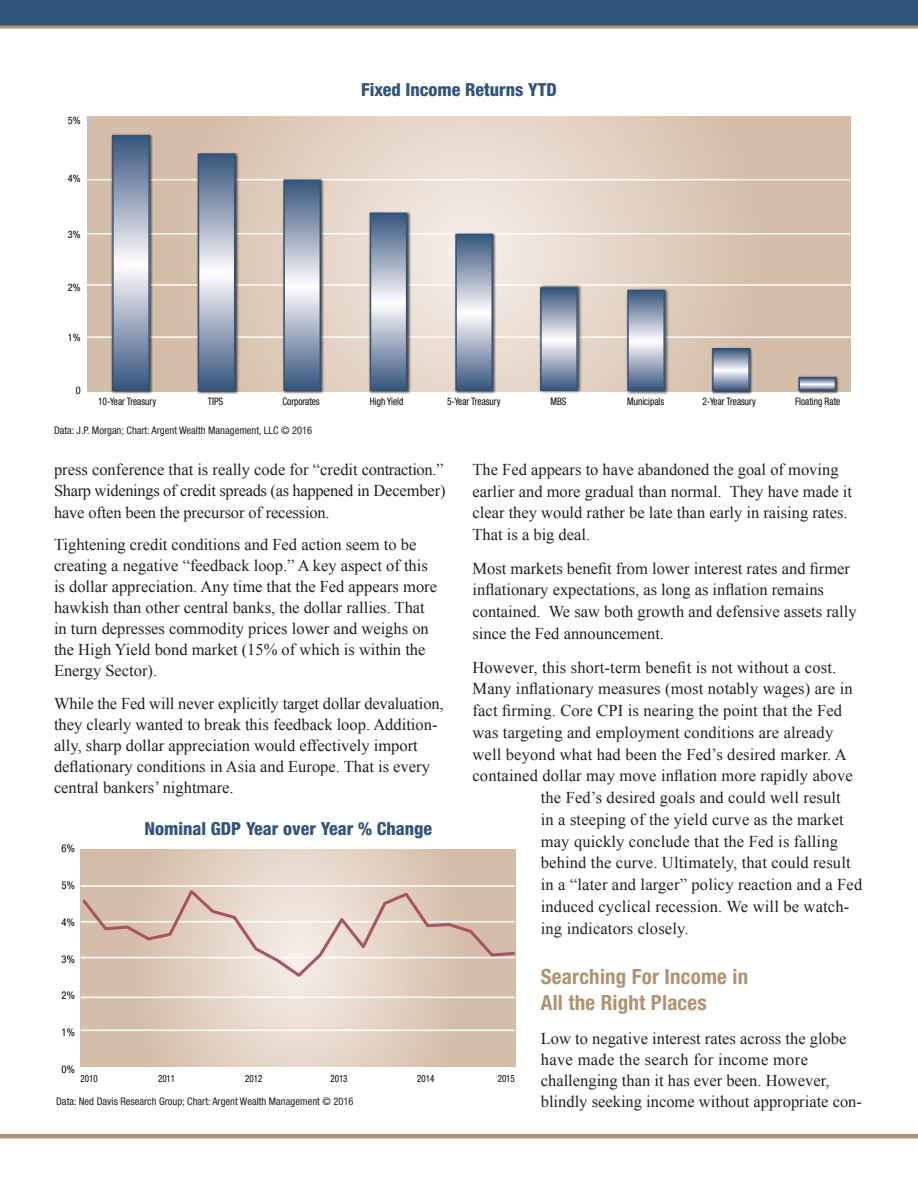
<style>
.page{position:relative;width:918px;height:1188px;background:#fff}
.page>*{position:absolute;margin:0;border:0;box-sizing:border-box;transform-origin:0 0}
.Subhead{font:700 condensed 21px/25.5px "Helvetica Neue";letter-spacing:.01em;color:#b2926e}
.Body_text{font:800 condensed 18px "Helvetica Neue";color:#30557c}
.Body_text-2{font:16.5px/21px "Times New Roman";color:#231f20}
.t1{font:condensed 10.65px "Helvetica Neue";color:#040503}
.Body_text-3{font:condensed 10.5px "Helvetica Neue";color:#231f20}
.t2{font:condensed 10.35px "Helvetica Neue";color:#040503;scale:.9 1}
.t3{font:condensed 10.35px "Helvetica Neue";color:#040503}
.t4{font:condensed 9.9px "Helvetica Neue";color:#040503;scale:.9 1}
</style>
<div class="page">
<hr style="left:0;top:1134px;width:918px;height:4px;background:#b2926e">
<div style="left:0;top:0;width:918px;height:27px;background:#30557c"></div>
<hr style="left:0;top:25px;width:918px;height:3px;background:#b2926e">
<svg style="left:88px;top:117px;width:763px;height:274px;background:#dfcdbc"></svg>
<hr style="left:87px;top:179px;width:763px;height:1px;background:#fff">
<hr style="left:87px;top:233px;width:763px;height:1px;background:#fff">
<hr style="left:87px;top:284px;width:764px;height:2px;background:#fff">
<hr style="left:87px;top:336px;width:764px;height:2px;background:#fff">
<img style="left:110px;top:133px;width:45px;height:261px">
<svg style="left:112px;top:135px;width:38px;height:256px;background:#90a0b7"></svg>
<img style="left:367px;top:210px;width:45px;height:184px">
<svg style="left:370px;top:213px;width:37px;height:178px;background:#92a1b8"></svg>
<img style="left:453px;top:231px;width:45px;height:163px">
<svg style="left:455px;top:234px;width:38px;height:157px;background:#90a0b7"></svg>
<img style="left:537px;top:283px;width:47px;height:111px">
<svg style="left:540px;top:287px;width:38px;height:104px;background:#8f9fb6"></svg>
<img style="left:624px;top:287px;width:47px;height:108px">
<svg style="left:627px;top:290px;width:38px;height:101px;background:#8f9fb6"></svg>
<img style="left:710px;top:347px;width:44px;height:48px">
<svg style="left:712px;top:348px;width:38px;height:43px;background:#8c9db4"></svg>
<img style="left:796px;top:375px;width:45px;height:19px">
<svg style="left:799px;top:377px;width:37px;height:14px"></svg>
<img style="left:281px;top:177px;width:45px;height:217px">
<svg style="left:283px;top:179px;width:38px;height:212px;background:#93a2b7"></svg>
<img style="left:196px;top:151px;width:44px;height:244px">
<svg style="left:198px;top:153px;width:37px;height:238px;background:#92a1b8"></svg>
<svg style="left:81px;top:850px;width:435px;height:216px;background:#deccbb"></svg>
<hr style="left:81px;top:1030px;width:434px;height:1px;background:#fff">
<hr style="left:81px;top:997px;width:434px;height:1px;background:#fff">
<hr style="left:81px;top:885px;width:434px;height:2px;background:#fff">
<svg style="left:81px;top:887px;width:435px;height:92px;background:#dfcabc"></svg>
<p class="t3" style="left:68px;top:114px;width:14px">5%</p>
<p class="Body_text" style="left:361px;top:78px;width:197px">Fixed Income Returns YTD</p>
<p class="t3" style="left:68px;top:172px;width:14px">4%</p>
<p class="t3" style="left:68px;top:228px;width:14px">3%</p>
<p class="t3" style="left:68px;top:281px;width:14px">2%</p>
<p class="t3" style="left:68px;top:331px;width:14px">1%</p>
<p class="t3" style="left:76px;top:384px;width:6px">0</p>
<p class="t2" style="left:98px;top:396px;width:66px">10-Year Treasury</p>
<p class="t2" style="left:208px;top:396px;width:18px">TIPS</p>
<p class="t2" style="left:282px;top:396px;width:43px">Corporates</p>
<p class="t2" style="left:370px;top:396px;width:39px">High Yield</p>
<p class="t2" style="left:447px;top:396px;width:61px">5-Year Treasury</p>
<p class="t2" style="left:551px;top:396px;width:19px">MBS</p>
<p class="t2" style="left:627px;top:396px;width:43px">Municipals</p>
<p class="t2" style="left:702px;top:396px;width:61px">2-Year Treasury</p>
<p class="t2" style="left:795px;top:396px;width:52px">Floating Rate</p>
<p class="Body_text-3" style="left:54px;top:424px;width:260px">Data: J.P. Morgan; Chart: Argent Wealth Management, LLC © 2016</p>
<p class="Body_text-2" style="left:472px;top:458px;width:381px;line-height:21.8px">The Fed appears to have abandoned the goal of moving earlier and more gradual than normal. They have made it clear they would rather be late than early in raising rates.<br>That is a big deal.</p>
<p class="Body_text-2" style="left:472px;top:557px;width:386px;line-height:21.8px">Most markets benefit from lower interest rates and firmer inflationary expectations, as long as inflation remains contained. We saw both growth and defensive assets rally since the Fed announcement.</p>
<p class="Body_text-2" style="left:472px;top:656px;width:365px">However, this short-term benefit is not without a cost.</p>
<p class="Body_text-2" style="left:472px;top:678px;width:382px">Many inflationary measures (most notably wages) are in</p>
<p class="Body_text-2" style="left:472px;top:699px;width:371px">fact firming. Core CPI is nearing the point that the Fed</p>
<p class="Body_text-2" style="left:472px;top:721px;width:362px">was targeting and employment conditions are already</p>
<p class="Body_text-2" style="left:472px;top:743px;width:376px">well beyond what had been the Fed’s desired marker. A</p>
<p class="Body_text-2" style="left:472px;top:765px;width:382px">contained dollar may move inflation more rapidly above</p>
<p class="Body_text-2" style="left:541px;top:786px;width:302px">the Fed’s desired goals and could well result</p>
<p class="Body_text-2" style="left:541px;top:808px;width:304px">in a steeping of the yield curve as the market</p>
<p class="Body_text-2" style="left:541px;top:830px;width:299px">may quickly conclude that the Fed is falling</p>
<p class="Body_text-2" style="left:541px;top:852px;width:311px">behind the curve. Ultimately, that could result</p>
<p class="Body_text-2" style="left:541px;top:873px;width:323px">in a “later and larger” policy reaction and a Fed</p>
<p class="Body_text-2" style="left:541px;top:895px;width:310px">induced cyclical recession. We will be watch-</p>
<p class="Body_text-2" style="left:541px;top:917px;width:149px">ing indicators closely.</p>
<p class="Subhead" style="left:541px;top:964px;width:209px">Searching For Income in<br>All the Right Places</p>
<p class="Body_text-2" style="left:541px;top:1028px;width:323px">Low to negative interest rates across the globe have made the search for income more challenging than it has ever been. However, blindly seeking income without appropriate con-</p>
<p class="Body_text-2" style="left:54px;top:458px;width:393px">press conference that is really code for “credit contraction.”<br>Sharp widenings of credit spreads (as happened in December) have often been the precursor of recession.</p>
<p class="Body_text-2" style="left:54px;top:534px;width:385px">Tightening credit conditions and Fed action seem to be creating a negative “feedback loop.” A key aspect of this is dollar appreciation. Any time that the Fed appears more hawkish than other central banks, the dollar rallies. That in turn depresses commodity prices lower and weighs on the High Yield bond market (15% of which is within the Energy Sector).</p>
<p class="Body_text-2" style="left:54px;top:693px;width:391px">While the Fed will never explicitly target dollar devaluation, they clearly wanted to break this feedback loop. Addition&shy;ally, sharp dollar appreciation would effectively import deflationary conditions in Asia and Europe. That is every central bankers’ nightmare.</p>
<p class="Body_text" style="left:145px;top:817px;width:289px">Nominal GDP Year over Year % Change</p>
<p class="t1" style="left:62px;top:842px;width:15px">6%</p>
<p class="t1" style="left:62px;top:879px;width:15px">5%</p>
<p class="t1" style="left:62px;top:916px;width:15px">4%</p>
<p class="t1" style="left:62px;top:953px;width:15px">3%</p>
<p class="t1" style="left:62px;top:989px;width:15px">2%</p>
<p class="t1" style="left:62px;top:1026px;width:15px">1%</p>
<p class="t1" style="left:62px;top:1063px;width:15px">0%</p>
<p class="t4" style="left:81px;top:1073px;width:21px">2010</p>
<p class="t4" style="left:158px;top:1073px;width:21px">2011</p>
<p class="t4" style="left:245px;top:1073px;width:21px">2012</p>
<p class="t4" style="left:330px;top:1073px;width:21px">2013</p>
<p class="t4" style="left:417px;top:1073px;width:21px">2014</p>
<p class="t4" style="left:498px;top:1073px;width:21px">2015</p>
<p class="Body_text-3" style="left:56px;top:1095px;width:299px">Data: Ned Davis Research Group; Chart: Argent Wealth Management © 2016</p>
</div>
